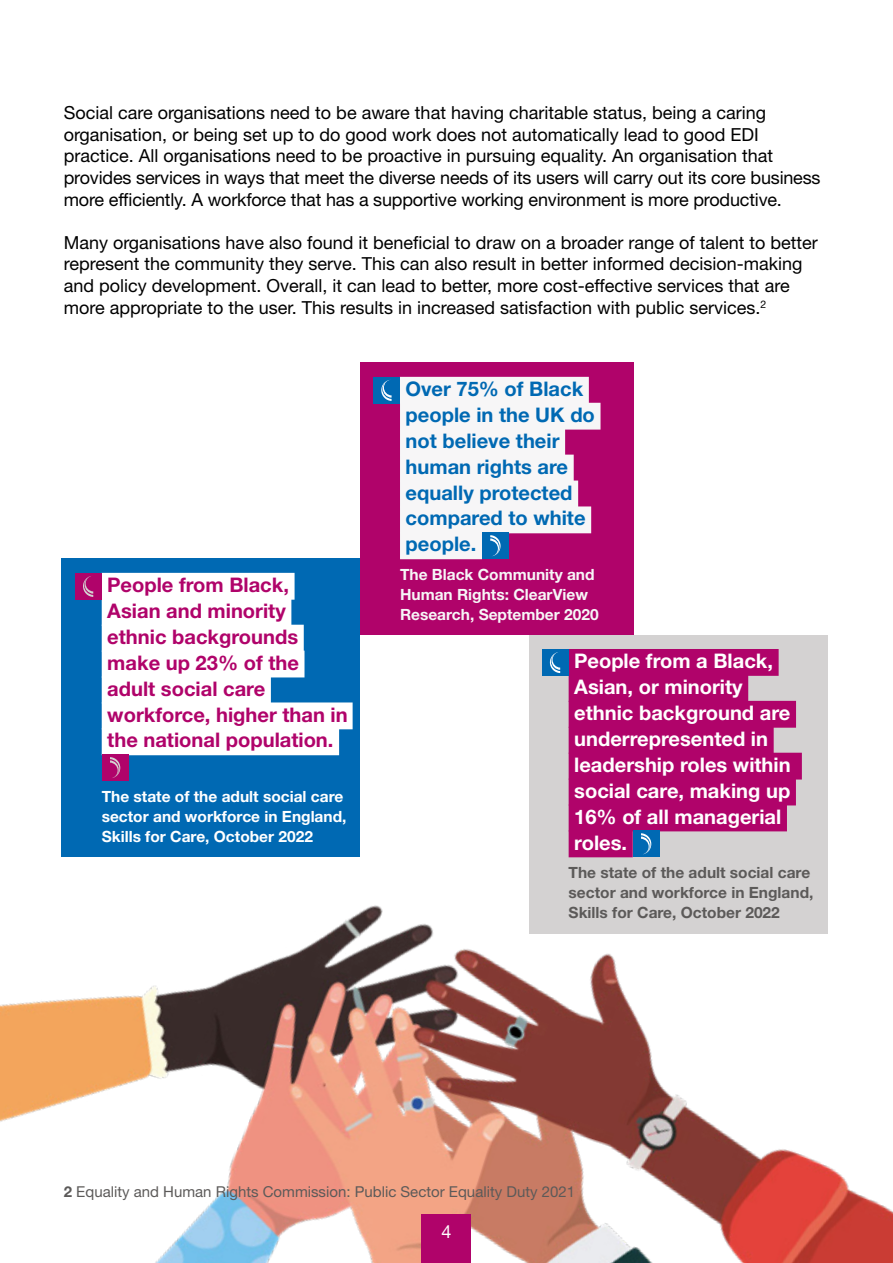
<style>
.page{position:relative;width:893px;height:1263px;background:#fff}
.page>*{position:absolute;margin:0;border:0;box-sizing:border-box;transform-origin:0 0}
.t1{font:700 20.1px/26px "Helvetica Neue LT Std";color:#fff}
.t2{font:700 20.1px/26px "Helvetica Neue LT Std";color:#b0036a}
.t3{font:700 20.1px/26px "Helvetica Neue LT Std";color:#0069b3}
.t4{font:18px/21.6px "Helvetica Neue LT Std";color:#000}
.t5{font:18px "Helvetica Neue LT Std";color:#fff}
.t6{font:700 15.45px/20px "Helvetica Neue LT Std";color:#fff}
.t7{font:700 15.45px/20px "Helvetica Neue LT Std";color:#5c5a59}
.t8{font:700 15.45px/20px "Helvetica Neue LT Std";color:#f7f6f7}
.t9{font:15px "Helvetica Neue LT Std";color:#5c5a59}
.s1{font-weight:700}
</style>
<div class="page">
<div style="left:360px;top:363px;width:273px;height:272px;background:#b0036a"></div>
<div style="left:62px;top:558px;width:298px;height:298px;background:#0069b3"></div>
<div style="left:529px;top:635px;width:298px;height:298px;background:#d4d2d2"></div>
<img style="left:0;top:763px;width:893px;height:500px">
<div style="left:400px;top:377px;width:189px;height:27px;background:#f7f6f7"></div>
<div style="left:400px;top:403px;width:200px;height:27px;background:#f7f6f7"></div>
<div style="left:400px;top:429px;width:165px;height:26px;background:#f7f6f7"></div>
<div style="left:400px;top:455px;width:174px;height:26px;background:#f7f6f7"></div>
<div style="left:400px;top:480px;width:178px;height:27px;background:#f7f6f7"></div>
<div style="left:400px;top:506px;width:191px;height:27px;background:#f7f6f7"></div>
<div style="left:400px;top:532px;width:82px;height:27px;background:#f7f6f7"></div>
<div style="left:373px;top:377px;width:27px;height:27px;background:#0069b3"></div>
<svg style="left:381px;top:380px;width:11px;height:21px"></svg>
<div style="left:482px;top:532px;width:27px;height:27px;background:#0069b3"></div>
<svg style="left:490px;top:535px;width:11px;height:21px"></svg>
<div style="left:102px;top:573px;width:193px;height:27px;background:#fff"></div>
<div style="left:102px;top:599px;width:189px;height:27px;background:#fff"></div>
<div style="left:102px;top:625px;width:202px;height:26px;background:#fff"></div>
<div style="left:102px;top:651px;width:202px;height:26px;background:#fff"></div>
<div style="left:102px;top:676px;width:169px;height:27px;background:#fff"></div>
<div style="left:102px;top:702px;width:251px;height:27px;background:#fff"></div>
<div style="left:102px;top:728px;width:237px;height:27px;background:#fff"></div>
<div style="left:75px;top:573px;width:27px;height:27px;background:#b0036a"></div>
<svg style="left:83px;top:576px;width:10px;height:21px"></svg>
<div style="left:102px;top:754px;width:27px;height:27px;background:#b0036a"></div>
<svg style="left:110px;top:757px;width:10px;height:21px"></svg>
<div style="left:568px;top:649px;width:211px;height:27px;background:#b0036a"></div>
<div style="left:569px;top:675px;width:179px;height:27px;background:#b0036a"></div>
<div style="left:569px;top:701px;width:227px;height:27px;background:#b0036a"></div>
<div style="left:569px;top:727px;width:205px;height:27px;background:#b0036a"></div>
<div style="left:569px;top:753px;width:233px;height:26px;background:#b0036a"></div>
<div style="left:569px;top:779px;width:227px;height:26px;background:#b0036a"></div>
<div style="left:569px;top:804px;width:218px;height:27px;background:#b0036a"></div>
<div style="left:569px;top:830px;width:64px;height:27px;background:#b0036a"></div>
<div style="left:542px;top:649px;width:26px;height:27px;background:#0069b3"></div>
<svg style="left:550px;top:652px;width:10px;height:21px"></svg>
<div style="left:633px;top:830px;width:27px;height:27px;background:#0069b3"></div>
<svg style="left:641px;top:833px;width:10px;height:21px"></svg>
<div style="left:422px;top:1215px;width:49px;height:48px;background:#b0036a"></div>
<p class="t4" style="left:64px;top:102px;width:758px">Social care organisations need to be aware that having charitable status, being a caring organisation, or being set up to do good work does not automatically lead to good EDI practice. All organisations need to be proactive in pursuing equality. An organisation that provides services in ways that meet the diverse needs of its users will carry out its core business more efficiently. A workforce that has a supportive working environment is more productive.</p>
<p class="t4" style="left:64px;top:231px;width:755px">Many organisations have also found it beneficial to draw on a broader range of talent to better represent the community they serve. This can also result in better informed decision-making and policy development. Overall, it can lead to better, more cost-effective services that are more appropriate to the user. This results in increased satisfaction with public services.<sup>2</sup></p>
<p class="t2" style="left:107px;top:571px;width:183px">People from Black,</p>
<p class="t2" style="left:107px;top:597px;width:242px">Asian and minority ethnic backgrounds make up 23% of the adult social care workforce, higher than in the national population.</p>
<p class="t6" style="left:102px;top:786px;width:246px">The state of the adult social care sector and workforce in England,<br>Skills for Care, October 2022</p>
<p class="t3" style="left:405px;top:375px;width:179px">Over 75% of Black</p>
<p class="t3" style="left:406px;top:401px;width:191px">people in the UK do not believe their human rights are equally protected compared to white</p>
<p class="t3" style="left:406px;top:531px;width:72px">people.</p>
<p class="t8" style="left:400px;top:564px;width:200px">The Black Community and<br>Human Rights: ClearView<br>Research, September 2020</p>
<p class="t1" style="left:574px;top:647px;width:200px">People from a Black,</p>
<p class="t1" style="left:574px;top:673px;width:218px">Asian, or minority ethnic background are underrepresented in leadership roles within social care, making up<br>16% of all managerial roles.</p>
<p class="t7" style="left:569px;top:862px;width:246px">The state of the adult social care sector and workforce in England,<br>Skills for Care, October 2022</p>
<p class="t9" style="left:64px;top:1183px;width:513px"><span class="s1">2</span> Equality and Human Rights Commission: Public Sector Equality Duty 2021</p>
<p class="t5" style="left:441px;top:1220px;width:12px">4</p>
</div>
